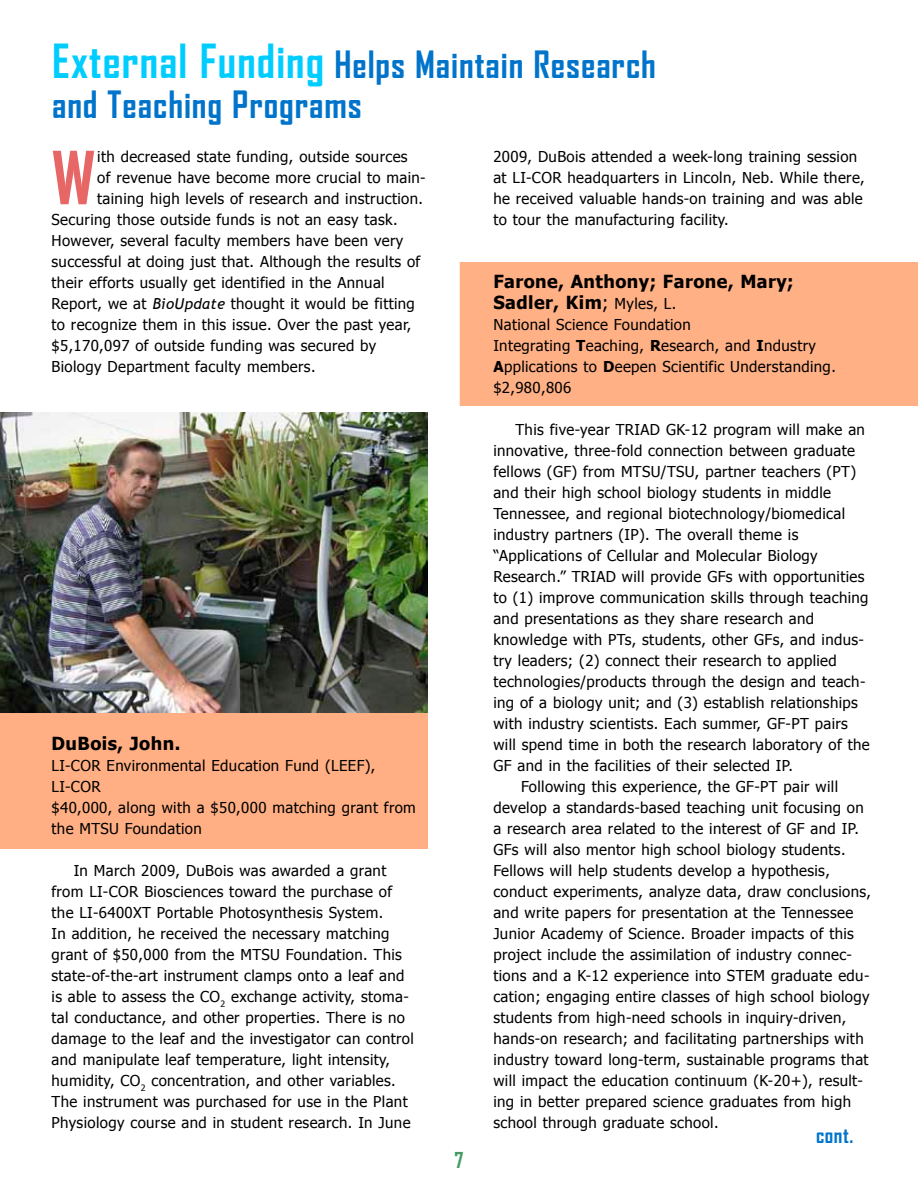
<style>
.page{position:relative;width:918px;height:1188px;background:#fff}
.page>*{position:absolute;margin:0;border:0;box-sizing:border-box;transform-origin:0 0}
.t1{font:700 69.9px "Agency FB";color:#e76666}
.t2{font:700 36px/40.5px "Agency FB";letter-spacing:.025em;color:#0074cb}
.t3{font:700 21px "Agency FB";color:#0074cb}
.t4{font:700 21px "Agency FB";color:#439a63}
.t5{font:700 18px/21px "Tahoma";letter-spacing:.025em;color:#000}
.t6{font:15px/21px "Tahoma";letter-spacing:.025em;color:#000}
.s1{font-size:45px;color:#00cdff}
.s2{font-family:"Trebuchet MS";font-style:italic}
.s3{font-weight:400}
.s4{font-weight:400;font-size:15px}
.s5{font-weight:700}
</style>
<div class="page">
<div style="left:460px;top:262px;width:458px;height:144px;background:#ffb085"></div>
<div style="left:0;top:713px;width:427px;height:136px;background:#ffaf83"></div>
<img style="left:0;top:413px;width:427px;height:300px">
<h2 class="t2" style="left:52px;top:43px;width:605px"><span class="s1">External Funding</span> Helps Maintain Research and Teaching Programs</h2>
<h1 class="t1" style="left:52px;top:135px;width:45px">W</h1>
<p class="t6" style="left:97px;top:146px;width:312px">ith decreased state funding, outside sources</p>
<p class="t6" style="left:97px;top:167px;width:330px">of revenue have become more crucial to main-</p>
<p class="t6" style="left:97px;top:188px;width:327px">taining high levels of research and instruction.</p>
<p class="t6" style="left:52px;top:209px;width:348px">Securing those outside funds is not an easy task.</p>
<p class="t6" style="left:52px;top:230px;width:353px">However, several faculty members have been very</p>
<p class="t6" style="left:52px;top:251px;width:370px">successful at doing just that. Although the results of</p>
<p class="t6" style="left:52px;top:272px;width:335px">their efforts usually get identified in the Annual</p>
<p class="t6" style="left:52px;top:293px;width:365px">Report, we at <span class="s2">BioUpdate</span> thought it would be fitting</p>
<p class="t6" style="left:52px;top:314px;width:361px">to recognize them in this issue. Over the past year,</p>
<p class="t6" style="left:52px;top:335px;width:326px">$5,170,097 of outside funding was secured by</p>
<p class="t6" style="left:52px;top:356px;width:266px">Biology Department faculty members.</p>
<p class="t5" style="left:52px;top:732px;width:130px">DuBois, John.</p>
<p class="t6" style="left:52px;top:755px;width:366px">LI-COR Environmental Education Fund (LEEF),<br>LI-COR<br>$40,000, along with a $50,000 matching grant from the MTSU Foundation</p>
<p class="t6" style="left:52px;top:860px;width:364px;text-indent:22px">In March 2009, DuBois was awarded a grant from LI-COR Biosciences toward the purchase of the LI-6400XT Portable Photosynthesis System.<br>In addition, he received the necessary matching grant of $50,000 from the MTSU Foundation. This state-of-the-art instrument clamps onto a leaf and is able to assess the CO<sub>2</sub> exchange activity, stoma&shy;tal conductance, and other properties. There is no damage to the leaf and the investigator can control and manipulate leaf temperature, light intensity, humidity, CO<sub>2</sub> concentration, and other variables.<br>The instrument was purchased for use in the Plant Physiology course and in student research. In June</p>
<h3 class="t4" style="left:454px;top:1147px;width:11px">7</h3>
<p class="t6" style="left:493px;top:146px;width:373px">2009, DuBois attended a week-long training session at LI-COR headquarters in Lincoln, Neb. While there, he received valuable hands-on training and was able to tour the manufacturing facility.</p>
<p class="t5" style="left:493px;top:270px;width:302px">Farone, Anthony; Farone, Mary;<br>Sadler, Kim<span class="s3">;</span> <span class="s4">Myles, L.</span></p>
<p class="t6" style="left:493px;top:314px;width:344px">National Science Foundation<br>Integrating <span class="s5">T</span>eaching, <span class="s5">R</span>esearch, and <span class="s5">I</span>ndustry <span class="s5">A</span>pplications to <span class="s5">D</span>eepen Scientific Understanding. $2,980,806</p>
<p class="t6" style="left:516px;top:419px;width:351px">This five-year TRIAD GK-12 program will make an</p>
<p class="t6" style="left:493px;top:440px;width:363px">innovative, three-fold connection between graduate</p>
<p class="t6" style="left:493px;top:461px;width:364px">fellows (GF) from MTSU/TSU, partner teachers (PT)</p>
<p class="t6" style="left:493px;top:482px;width:339px">and their high school biology students in middle</p>
<p class="t6" style="left:493px;top:503px;width:353px">Tennessee, and regional biotechnology/biomedical</p>
<p class="t6" style="left:493px;top:524px;width:307px">industry partners (IP). The overall theme is</p>
<p class="t6" style="left:493px;top:545px;width:326px">“Applications of Cellular and Molecular Biology</p>
<p class="t6" style="left:493px;top:566px;width:373px">Research.” TRIAD will provide GFs with opportunities</p>
<p class="t6" style="left:493px;top:587px;width:377px">to (1) improve communication skills through teaching</p>
<p class="t6" style="left:493px;top:608px;width:322px">and presentations as they share research and</p>
<p class="t6" style="left:493px;top:629px;width:372px">knowledge with PTs, students, other GFs, and indus-</p>
<p class="t6" style="left:493px;top:650px;width:345px">try leaders; (2) connect their research to applied</p>
<p class="t6" style="left:493px;top:671px;width:374px">technologies/products through the design and teach-</p>
<p class="t6" style="left:493px;top:692px;width:366px">ing of a biology unit; and (3) establish relationships</p>
<p class="t6" style="left:493px;top:713px;width:356px">with industry scientists. Each summer, GF-PT pairs</p>
<p class="t6" style="left:493px;top:734px;width:378px">will spend time in both the research laboratory of the</p>
<p class="t6" style="left:493px;top:755px;width:301px">GF and in the facilities of their selected IP.</p>
<p class="t6" style="left:521px;top:776px;width:319px">Following this experience, the GF-PT pair will</p>
<p class="t6" style="left:493px;top:797px;width:372px">develop a standards-based teaching unit focusing on</p>
<p class="t6" style="left:493px;top:818px;width:367px">a research area related to the interest of GF and IP.</p>
<p class="t6" style="left:493px;top:839px;width:354px">GFs will also mentor high school biology students.</p>
<p class="t6" style="left:493px;top:860px;width:338px">Fellows will help students develop a hypothesis,</p>
<p class="t6" style="left:493px;top:881px;width:379px">conduct experiments, analyze data, draw conclusions,</p>
<p class="t6" style="left:493px;top:902px;width:361px">and write papers for presentation at the Tennessee</p>
<p class="t6" style="left:493px;top:923px;width:362px">Junior Academy of Science. Broader impacts of this</p>
<p class="t6" style="left:493px;top:944px;width:360px">project include the assimilation of industry connec-</p>
<p class="t6" style="left:493px;top:965px;width:378px">tions and a K-12 experience into STEM graduate edu-</p>
<p class="t6" style="left:493px;top:986px;width:378px">cation; engaging entire classes of high school biology</p>
<p class="t6" style="left:493px;top:1007px;width:354px">students from high-need schools in inquiry-driven,</p>
<p class="t6" style="left:493px;top:1028px;width:372px">hands-on research; and facilitating partnerships with</p>
<p class="t6" style="left:493px;top:1049px;width:377px">industry toward long-term, sustainable programs that</p>
<p class="t6" style="left:493px;top:1070px;width:371px">will impact the education continuum (K-20+), result-</p>
<p class="t6" style="left:493px;top:1091px;width:359px">ing in better prepared science graduates from high</p>
<p class="t6" style="left:493px;top:1112px;width:227px">school through graduate school.</p>
<h3 class="t3" style="left:816px;top:1122px;width:39px">cont.</h3>
</div>
